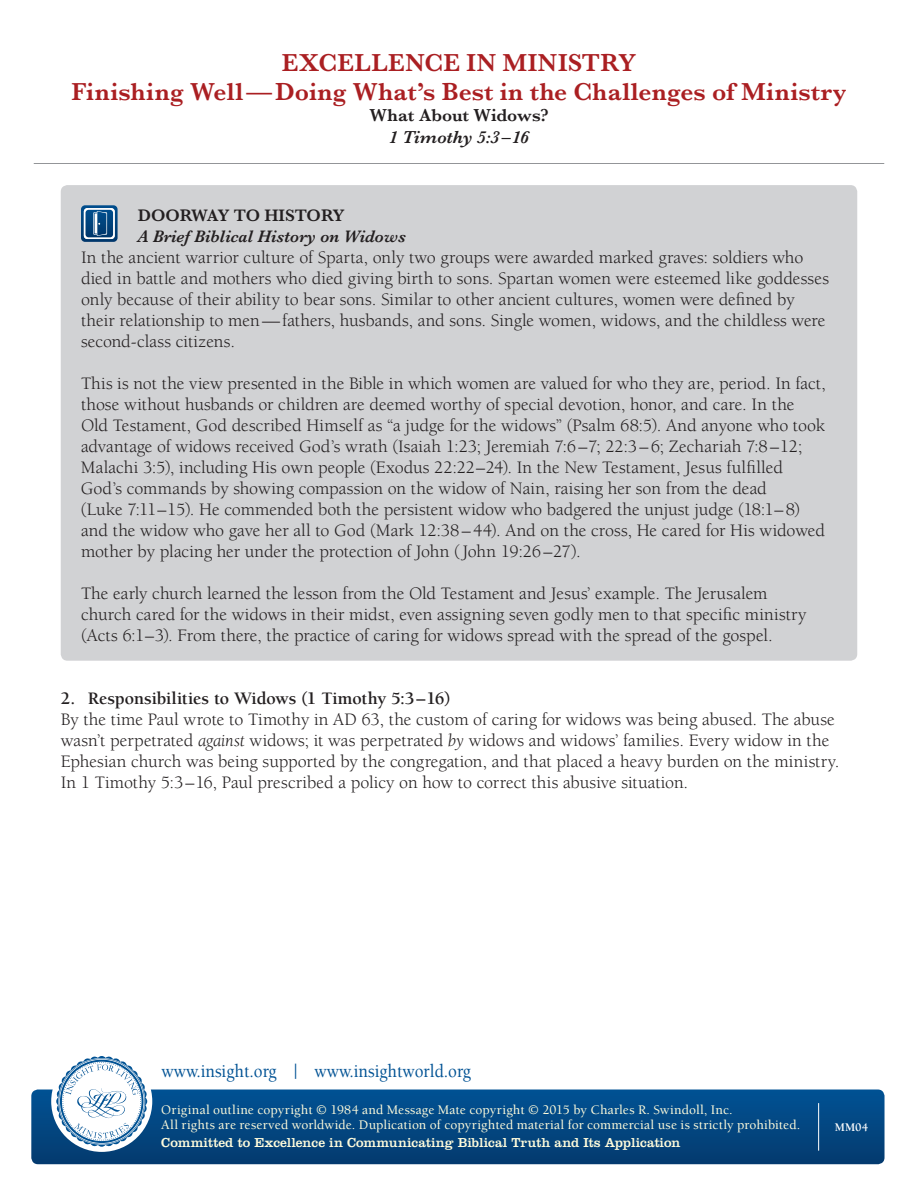
<style>
.page{position:relative;width:918px;height:1188px;background:#fff}
.page>*{position:absolute;margin:0;border:0;box-sizing:border-box;transform-origin:0 0}
.t1{font:600 25.5px/28.5px "Baskerville";letter-spacing:.01em;color:#aa1f22;text-align:center}
.t2{font:500 18.9px "Berkeley";color:#005294;scale:.9 1}
.t3{font:18px/21px "Berkeley";color:#231f20}
.t4{font:700 18px "Berkeley";letter-spacing:-.01em;color:#231f20}
.t5{font:600 18px "Baskerville";letter-spacing:-.005em;color:#231f20}
.t6{font:italic 600 18px "Baskerville";letter-spacing:-.005em;color:#231f20}
.t7{font:italic 600 17.25px "Baskerville";color:#231f20}
.t8{font:600 17.25px "Baskerville";color:#231f20}
.t9{font:500 13.5px/15px "Berkeley";letter-spacing:.01em;color:#fffcdc}
.t10{font:13.5px "Clarendon";letter-spacing:.005em;color:#fffcdc}
.t11{font:700 12px "Berkeley";color:#fff}
.s1{font-style:italic}
</style>
<div class="page">
<div style="left:31px;top:1090px;width:854px;height:74px;background:linear-gradient(to bottom,#015294,#043b6f);border-radius:7px"></div>
<div style="left:51px;top:1051px;width:101px;height:101px;background:#fff;border-radius:50%"></div>
<svg style="left:56px;top:1056px;width:91px;height:91px"></svg>
<hr style="left:818px;top:1103px;width:1px;height:48px;background:#fff">
<hr style="left:34px;top:163px;width:850px;height:1px;background:#939598">
<div style="left:61px;top:185px;width:796px;height:476px;background:#d1d2d4;border-radius:7px"></div>
<svg style="left:81px;top:205px;width:37px;height:37px"></svg>
<h1 class="t1" style="left:72px;top:48px;width:776px">EXCELLENCE IN MINISTRY<br>Finishing Well—Doing What’s Best in the Challenges of Ministry</h1>
<p class="t5" style="left:369px;top:103px;width:181px">What About Widows?</p>
<p class="t6" style="left:389px;top:125px;width:142px">1 Timothy 5:3 –16</p>
<p class="t8" style="left:138px;top:203px;width:208px">DOORWAY TO HISTORY</p>
<p class="t7" style="left:138px;top:225px;width:270px">A Brief Biblical History on Widows</p>
<p class="t3" style="left:81px;top:247px;width:750px">In the ancient warrior culture of Sparta, only two groups were awarded marked graves: soldiers who died in battle and mothers who died giving birth to sons. Spartan women were esteemed like goddesses only because of their ability to bear sons. Similar to other ancient cultures, women were defined by their relationship to men—fathers, husbands, and sons. Single women, widows, and the childless were second-class citizens.</p>
<p class="t3" style="left:81px;top:373px;width:746px">This is not the view presented in the Bible in which women are valued for who they are, period. In fact, those without husbands or children are deemed worthy of special devotion, honor, and care. In the Old Testament, God described Himself as “a judge for the widows” (Psalm 68:5). And anyone who took advantage of widows received God’s wrath (Isaiah 1:23; Jeremiah 7:6–7; 22:3–6; Zechariah 7:8–12; Malachi 3:5), including His own people (Exodus 22:22–24). In the New Testament, Jesus fulfilled God’s commands by showing compassion on the widow of Nain, raising her son from the dead<br>(Luke 7:11–15). He commended both the persistent widow who badgered the unjust judge (18:1–8) and the widow who gave her all to God (Mark 12:38–44). And on the cross, He cared for His widowed mother by placing her under the protection of John (John 19:26–27).</p>
<p class="t3" style="left:81px;top:583px;width:727px">The early church learned the lesson from the Old Testament and Jesus’ example. The Jerusalem church cared for the widows in their midst, even assigning seven godly men to that specific ministry (Acts 6:1–3). From there, the practice of caring for widows spread with the spread of the gospel.</p>
<p class="t4" style="left:61px;top:689px;width:391px">2. Responsibilities to Widows (1 Timothy 5:3–16)</p>
<p class="t3" style="left:61px;top:709px;width:780px">By the time Paul wrote to Timothy in AD 63, the custom of caring for widows was being abused. The abuse wasn’t perpetrated <span class="s1">against</span> widows; it was perpetrated <span class="s1">by</span> widows and widows’ families. Every widow in the Ephesian church was being supported by the congregation, and that placed a heavy burden on the ministry.<br>In 1 Timothy 5:3–16, Paul prescribed a policy on how to correct this abusive situation.</p>
<p class="t2" style="left:162px;top:1061px;width:345px">www.insight.org | www.insightworld.org</p>
<p class="t9" style="left:161px;top:1103px;width:641px">Original outline copyright © 1984 and Message Mate copyright © 2015 by Charles R. Swindoll, Inc.<br>All rights are reserved worldwide. Duplication of copyrighted material for commercial use is strictly prohibited.</p>
<p class="t10" style="left:161px;top:1135px;width:521px">Committed to Excellence in Communicating Biblical Truth and Its Application</p>
<p class="t11" style="left:835px;top:1121px;width:35px">MM04</p>
</div>
